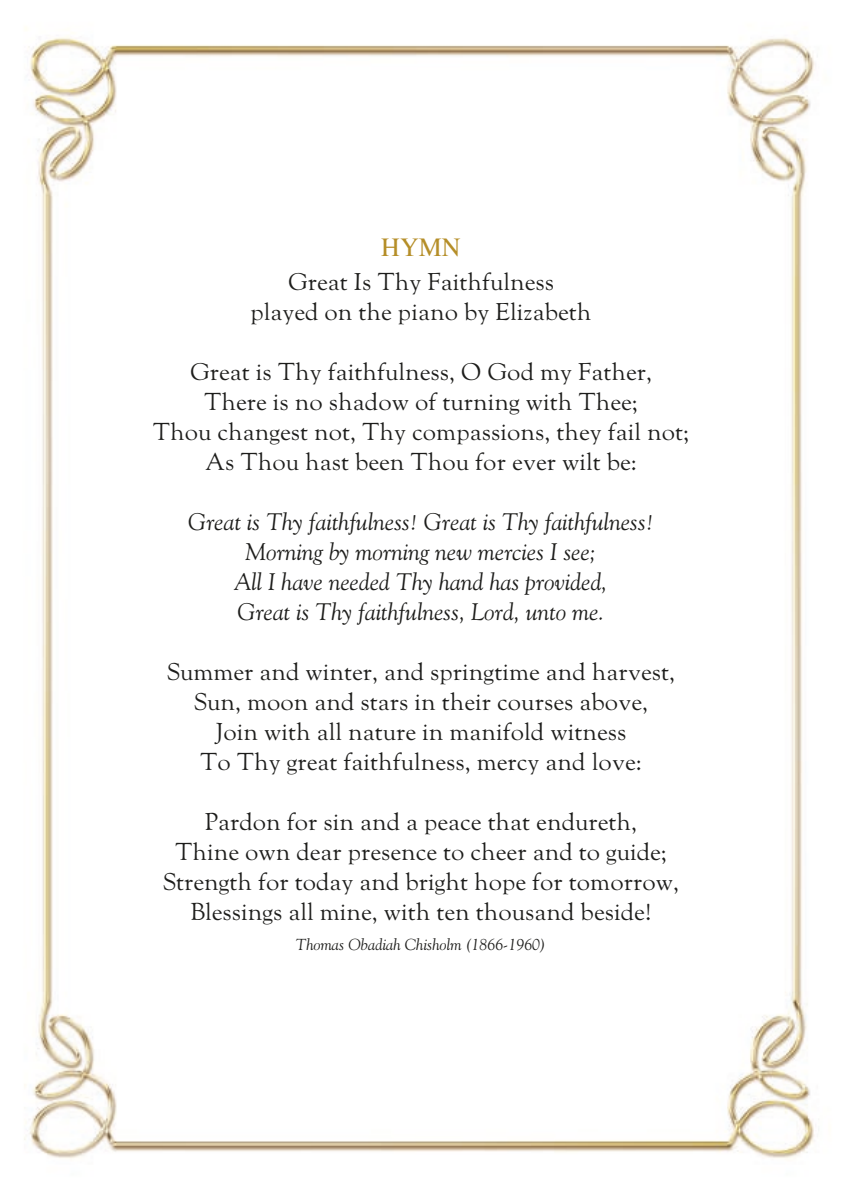
<style>
.page{position:relative;width:842px;height:1191px;background:#fff}
.page>*{position:absolute;margin:0;border:0;box-sizing:border-box;transform-origin:0 0}
.t1{font:26px "Times";color:#b58e28}
.t2{font:24px/30px "LTC Goudy Oldstyle Pro";color:#1d1d1b;text-align:center}
.t3{font:italic 24px/30px "Goudy Old Style BT";color:#1d1d1b;text-align:center}
.t4{font:italic 16px "Goudy Old Style BT";color:#1d1d1b}
</style>
<div class="page">
<img style="left:24px;top:28px;width:791px;height:1131px">
<p class="t1" style="left:381px;top:223px;width:81px">HYMN</p>
<p class="t2" style="left:251px;top:267px;width:342px">Great Is Thy Faithfulness<br>played on the piano by Elizabeth</p>
<p class="t2" style="left:153px;top:357px;width:538px">Great is Thy faithfulness, O God my Father,<br>There is no shadow of turning with Thee;<br>Thou changest not, Thy compassions, they fail not; As Thou hast been Thou for ever wilt be:</p>
<p class="t3" style="left:188px;top:506px;width:467px">Great is Thy faithfulness! Great is Thy faithfulness!<br>Morning by morning new mercies I see;<br>All I have needed Thy hand has provided,<br>Great is Thy faithfulness, Lord, unto me.</p>
<p class="t2" style="left:167px;top:657px;width:510px">Summer and winter, and springtime and harvest, Sun, moon and stars in their courses above,<br>Join with all nature in manifold witness<br>To Thy great faithfulness, mercy and love:</p>
<p class="t2" style="left:163px;top:807px;width:518px">Pardon for sin and a peace that endureth,<br>Thine own dear presence to cheer and to guide; Strength for today and bright hope for tomorrow, Blessings all mine, with ten thousand beside!</p>
<p class="t4" style="left:296px;top:935px;width:252px">Thomas Obadiah Chisholm (1866-1960)</p>
</div>
